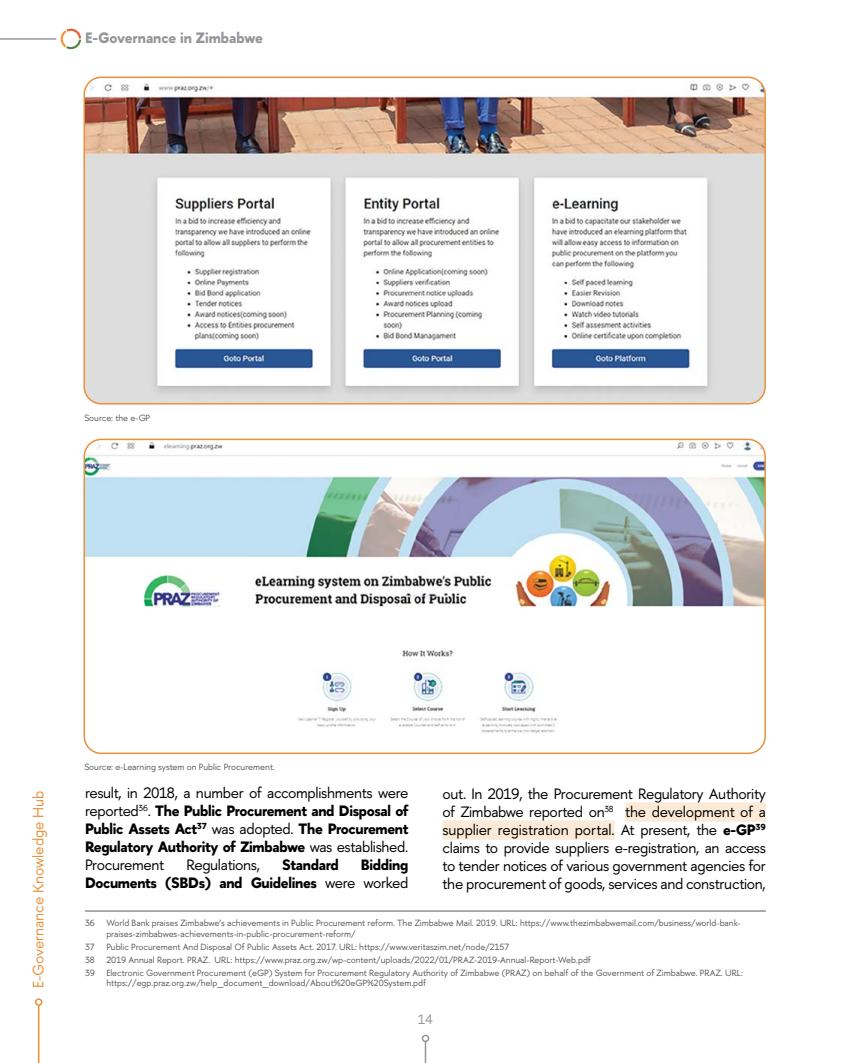
<style>
.page{position:relative;width:851px;height:1063px;background:#fff}
.page>*{position:absolute;margin:0;border:0;box-sizing:border-box;transform-origin:0 0}
.t1{font:15px/18px "HSE Sans";letter-spacing:-.02em;color:#000;text-align:justify}
.t2{font:700 15px/18px "HSE Sans";letter-spacing:-.02em;color:#000;text-align:justify}
.t3{font:15px "HSE Sans";color:#e9903b}
.t4{font:700 15px "HSE Sans";color:#939598}
.t5{font:13.5px "HSE Sans";color:#939598}
.t6{font:9px/10.8px "HSE Sans";color:#58595b}
.s1{font-weight:400}
.s2{font-weight:700}
</style>
<div class="page">
<hr style="left:424px;top:1041px;width:2px;height:22px;background:#939598">
<div style="left:421px;top:1035px;width:8px;height:7px;border:2px solid #939598;border-radius:50%"></div>
<hr style="left:38px;top:1005px;width:1px;height:58px;background:#e9903b">
<div style="left:35px;top:998px;width:7px;height:8px;border:2px solid #e9903b;border-radius:50%"></div>
<hr style="left:0;top:38px;width:56px;height:2px;background:#939598">
<svg style="left:60px;top:29px;width:21px;height:20px"></svg>
<hr style="left:85px;top:911px;width:680px;height:1px;background:#58595b">
<div style="left:625px;top:802px;width:140px;height:20px;background:#fcead8"></div>
<div style="left:442px;top:820px;width:172px;height:20px;background:#fcead8"></div>
<img style="left:86px;top:77px;width:679px;height:325px">
<div style="left:83px;top:77px;width:682px;height:328px;border:2px solid #e9903b;border-radius:17px"></div>
<img style="left:86px;top:439px;width:679px;height:314px">
<div style="left:83px;top:439px;width:682px;height:315px;border:2px solid #e9903b;border-radius:17px"></div>
<h1 class="t4" style="left:85px;top:28px;width:179px">E-Governance in Zimbabwe</h1>
<p class="t6" style="left:84px;top:413px;width:67px">Source: the e-GP</p>
<h1 class="t3" style="left:29px;top:988px;width:199px;rotate:-90deg">E-Governance Knowledge Hub</h1>
<p class="t6" style="left:84px;top:761px;width:192px">Source: e-Learning system on Public Procurement.</p>
<h1 class="t2" style="left:85px;top:784px;width:325px"><span class="s1">result, in 2018, a number of accomplishments were reported</span><sup>36</sup><span class="s1">.</span> The Public Procurement and Disposal of Public Assets Act<sup>37</sup> <span class="s1">was adopted.</span> The Procurement Regulatory Authority of Zimbabwe <span class="s1">was established.<br>Procurement</span></h1>
<p class="t1" style="left:442px;top:785px;width:325px">out. In 2019, the Procurement Regulatory Authority of Zimbabwe reported on<sup>38</sup> the development of a supplier registration portal. At present, the <span class="s2">e-GP</span><sup>39 </sup>claims to provide suppliers e-registration, an access to tender notices of various government agencies for the procurement of goods, services and construction,</p>
<h1 class="t2" style="left:85px;top:856px;width:325px;text-align:right">Bidding<br>Documents (SBDs) and Guidelines <span class="s1">were worked</span></h1>
<p class="t6" style="left:85px;top:918px;width:11px">36</p>
<p class="t6" style="left:106px;top:918px;width:636px">World Bank praises Zimbabwe’s achievements in Public Procurement reform. The Zimbabwe Mail. 2019. URL: https://www.thezimbabwemail.com/business/world-bank&shy;praises-zimbabwes-achievements-in-public-procurement-reform/</p>
<p class="t6" style="left:85px;top:941px;width:11px">37</p>
<p class="t6" style="left:106px;top:941px;width:404px">Public Procurement And Disposal Of Public Assets Act. 2017. URL: https://www.veritaszim.net/node/2157</p>
<p class="t6" style="left:85px;top:954px;width:11px">38</p>
<p class="t6" style="left:106px;top:954px;width:486px">2019 Annual Report. PRAZ. URL: https://www.praz.org.zw/wp-content/uploads/2022/01/PRAZ-2019-Annual-Report-Web.pdf</p>
<p class="t6" style="left:85px;top:967px;width:11px">39</p>
<p class="t6" style="left:106px;top:967px;width:638px">Electronic Government Procurement (eGP) System for Procurement Regulatory Authority of Zimbabwe (PRAZ) on behalf of the Government of Zimbabwe. PRAZ. URL: https://egp.praz.org.zw/help_document_download/About%20eGP%20System.pdf</p>
<h1 class="t1" style="left:186px;top:856px;width:75px">Regulations,</h1>
<h1 class="t2" style="left:282px;top:856px;width:58px">Standard</h1>
<h2 class="t5" style="left:418px;top:1011px;width:16px">14</h2>
</div>
